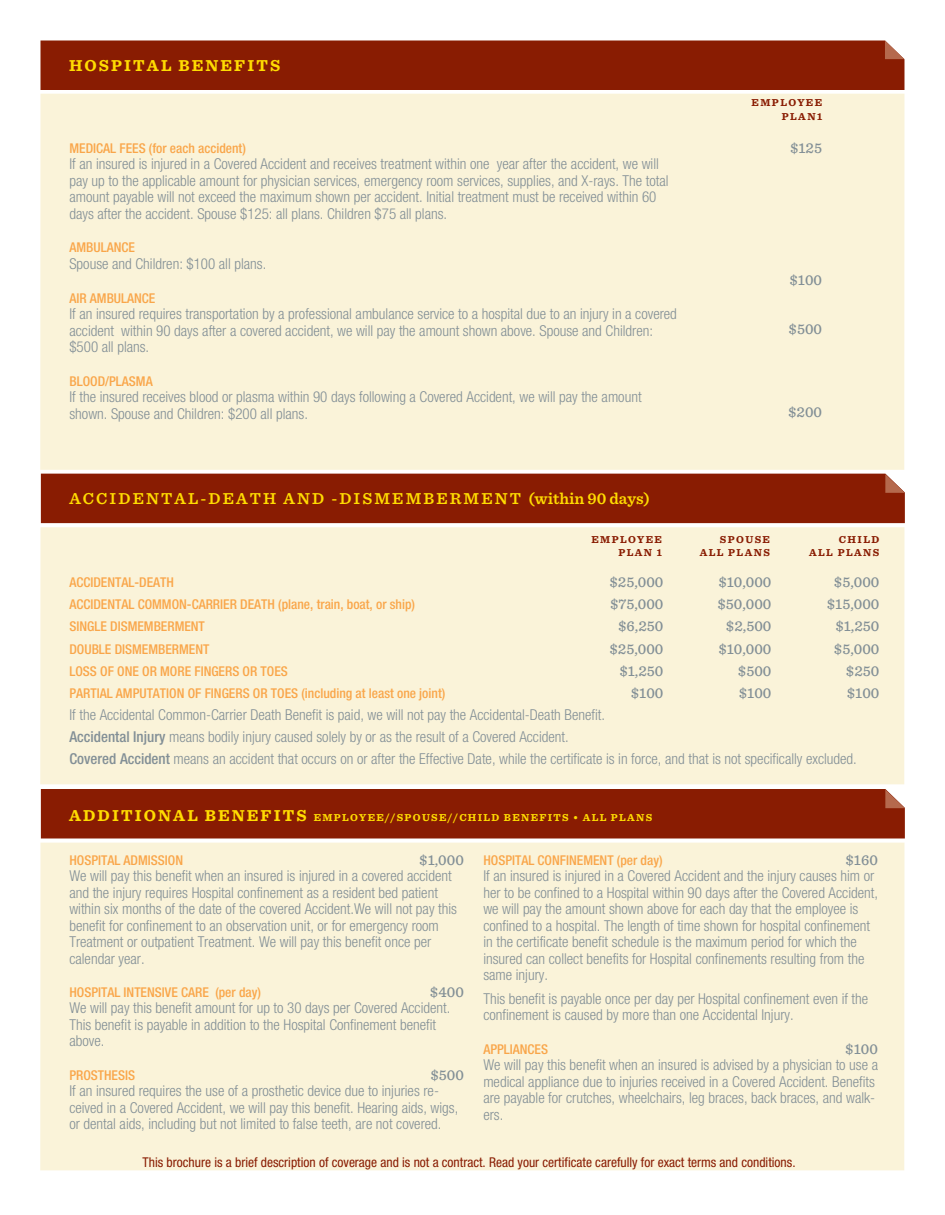
<style>
.page{position:relative;width:945px;height:1215px;background:#fff}
.page>*{position:absolute;margin:0;border:0;box-sizing:border-box;transform-origin:0 0}
.t1{font:600 16.5px "Sentinel";letter-spacing:.125em;color:#ffdc01}
.t2{font:700 16.5px "Sentinel";letter-spacing:.125em;color:#ffdc01}
.t3{font:300 condensed 15px/16.5px "Helvetica Neue LTCE";color:#828f96}
.t4{font:500 15px "Sentinel";color:#828f96}
.t5{font:500 condensed 13.5px "Helvetica Neue LTCE";color:#f9a64a}
.t6{font:condensed 13.5px "Helvetica Neue LTCE";color:#891c02}
.t7{font:700 10.5px "Sentinel";letter-spacing:.125em;color:#ffdc01}
.t8{font:700 10.5px/13.5px "Sentinel";letter-spacing:.135em;color:#891c02;text-align:right}
.s1{font-weight:500}
.s2{font-size:16.5px}
</style>
<div class="page">
<div style="left:40px;top:94px;width:864px;height:376px;background:#faf3d9"></div>
<div style="left:40px;top:527px;width:864px;height:257px;background:#faf3d9"></div>
<div style="left:40px;top:843px;width:864px;height:327px;background:#faf3d9"></div>
<div style="left:40px;top:40px;width:864px;height:50px;background:#891c02"></div>
<div style="left:41px;top:474px;width:864px;height:49px;background:#891c02"></div>
<div style="left:41px;top:789px;width:864px;height:49px;background:#891c02"></div>
<p class="t2" style="left:69px;top:55px;width:213px">HOSPITAL BENEFITS</p>
<p class="t5" style="left:69px;top:140px;width:178px">MEDICAL FEES (for each accident)</p>
<p class="t3" style="left:69px;top:156px;width:601px">If an insured is injured in a Covered Accident and receives treatment within one year after the accident, we will pay up to the applicable amount for physician services, emergency room services, supplies, and X-rays. The total amount payable will not exceed the maximum shown per accident. Initial treatment must be received within 60 days after the accident. Spouse $125: all plans. Children $75 all plans.</p>
<p class="t5" style="left:69px;top:240px;width:67px">AMBULANCE</p>
<p class="t3" style="left:69px;top:255px;width:198px">Spouse and Children: $100 all plans.</p>
<p class="t5" style="left:69px;top:290px;width:87px">AIR AMBULANCE</p>
<p class="t3" style="left:69px;top:306px;width:609px">If an insured requires transportation by a professional ambulance service to a hospital due to an injury in a covered accident within 90 days after a covered accident, we will pay the amount shown above. Spouse and Children: $500 all plans.</p>
<p class="t5" style="left:69px;top:373px;width:85px">BLOOD/PLASMA</p>
<p class="t3" style="left:69px;top:388px;width:574px">If the insured receives blood or plasma within 90 days following a Covered Accident, we will pay the amount shown. Spouse and Children: $200 all plans.</p>
<p class="t1" style="left:69px;top:486px;width:582px">ACCIDENTAL-DEATH AND -DISMEMBERMENT (within 90 days)</p>
<p class="t8" style="left:752px;top:96px;width:72px">EMPLOYEE<br>PLAN1</p>
<p class="t4" style="left:790px;top:136px;width:34px">$125</p>
<p class="t4" style="left:790px;top:268px;width:34px">$100</p>
<p class="t4" style="left:789px;top:318px;width:35px">$500</p>
<p class="t4" style="left:788px;top:400px;width:36px">$200</p>
<p class="t8" style="left:591px;top:532px;width:72px">EMPLOYEE</p>
<p class="t8" style="left:720px;top:532px;width:52px">SPOUSE</p>
<p class="t8" style="left:839px;top:532px;width:42px">CHILD</p>
<p class="t8" style="left:618px;top:546px;width:45px">PLAN 1</p>
<p class="t8" style="left:700px;top:546px;width:72px">ALL PLANS</p>
<p class="t8" style="left:809px;top:546px;width:72px">ALL PLANS</p>
<p class="t5" style="left:69px;top:574px;width:106px">ACCIDENTAL-DEATH</p>
<p class="t4" style="left:609px;top:570px;width:56px">$25,000</p>
<p class="t4" style="left:718px;top:570px;width:55px">$10,000</p>
<p class="t4" style="left:834px;top:570px;width:47px">$5,000</p>
<p class="t5" style="left:69px;top:596px;width:347px">ACCIDENTAL COMMON-CARRIER DEATH (plane, train, boat, or ship)</p>
<p class="t4" style="left:610px;top:593px;width:55px">$75,000</p>
<p class="t4" style="left:717px;top:593px;width:55px">$50,000</p>
<p class="t4" style="left:827px;top:593px;width:54px">$15,000</p>
<p class="t5" style="left:69px;top:619px;width:137px">SINGLE DISMEMBERMENT</p>
<p class="t4" style="left:618px;top:615px;width:47px">$6,250</p>
<p class="t4" style="left:726px;top:615px;width:47px">$2,500</p>
<p class="t4" style="left:835px;top:615px;width:46px">$1,250</p>
<p class="t5" style="left:69px;top:641px;width:141px">DOUBLE DISMEMBERMENT</p>
<p class="t4" style="left:609px;top:637px;width:56px">$25,000</p>
<p class="t4" style="left:718px;top:637px;width:55px">$10,000</p>
<p class="t4" style="left:834px;top:637px;width:47px">$5,000</p>
<p class="t5" style="left:69px;top:663px;width:220px">LOSS OF ONE OR MORE FINGERS OR TOES</p>
<p class="t4" style="left:619px;top:660px;width:46px">$1,250</p>
<p class="t4" style="left:738px;top:660px;width:35px">$500</p>
<p class="t4" style="left:846px;top:660px;width:35px">$250</p>
<p class="t5" style="left:69px;top:686px;width:377px">PARTIAL AMPUTATION OF FINGERS OR TOES (including at least one joint)</p>
<p class="t4" style="left:631px;top:682px;width:34px">$100</p>
<p class="t4" style="left:739px;top:682px;width:34px">$100</p>
<p class="t4" style="left:847px;top:682px;width:34px">$100</p>
<p class="t3" style="left:69px;top:704px;width:789px;line-height:21.9px">If the Accidental Common-Carrier Death Benefit is paid, we will not pay the Accidental-Death Benefit.<br><span class="s1">Accidental Injury</span> means bodily injury caused solely by or as the result of a Covered Accident.<br><span class="s1">Covered Accident</span> means an accident that occurs on or after the Effective Date, while the certificate is in force, and that is not specifically excluded.</p>
<p class="t7" style="left:69px;top:811px;width:585px"><span class="s2">ADDITIONAL BENEFITS</span> EMPLOYEE//SPOUSE//CHILD BENEFITS • ALL PLANS</p>
<p class="t5" style="left:69px;top:852px;width:115px">HOSPITAL ADMISSION</p>
<p class="t4" style="left:419px;top:849px;width:46px">$1,000</p>
<p class="t3" style="left:69px;top:868px;width:389px">We will pay this benefit when an insured is injured in a covered accident and the injury requires Hospital confinement as a resident bed patient within six months of the date of the covered Accident.We will not pay this benefit for confinement to an observation unit, or for emergency room Treatment or outpatient Treatment. We will pay this benefit once per calendar year.</p>
<p class="t5" style="left:69px;top:984px;width:193px">HOSPITAL INTENSIVE CARE (per day)</p>
<p class="t4" style="left:430px;top:981px;width:35px">$400</p>
<p class="t3" style="left:69px;top:1000px;width:383px">We will pay this benefit amount for up to 30 days per Covered Accident.<br>This benefit is payable in addition to the Hospital Confinement benefit above.</p>
<p class="t5" style="left:69px;top:1067px;width:67px">PROSTHESIS</p>
<p class="t4" style="left:430px;top:1063px;width:35px">$500</p>
<p class="t3" style="left:69px;top:1083px;width:390px">If an insured requires the use of a prosthetic device due to injuries re&shy;ceived in a Covered Accident, we will pay this benefit. Hearing aids, wigs, or dental aids, including but not limited to false teeth, are not covered.</p>
<p class="t5" style="left:483px;top:852px;width:181px">HOSPITAL CONFINEMENT (per day)</p>
<p class="t4" style="left:846px;top:849px;width:34px">$160</p>
<p class="t3" style="left:483px;top:868px;width:396px">If an insured is injured in a Covered Accident and the injury causes him or her to be confined to a Hospital within 90 days after the Covered Accident, we will pay the amount shown above for each day that the employee is confined to a hospital. The length of time shown for hospital confinement in the certificate benefit schedule is the maximum period for which the insured can collect benefits for Hospital confinements resulting from the same injury.</p>
<p class="t3" style="left:483px;top:990px;width:386px">This benefit is payable once per day per Hospital confinement even if the confinement is caused by more than one Accidental Injury.</p>
<p class="t5" style="left:483px;top:1041px;width:66px">APPLIANCES</p>
<p class="t4" style="left:845px;top:1037px;width:34px">$100</p>
<p class="t3" style="left:483px;top:1056px;width:396px">We will pay this benefit when an insured is advised by a physician to use a medical appliance due to injuries received in a Covered Accident. Benefits are payable for crutches, wheelchairs, leg braces, back braces, and walk&shy;ers.</p>
<p class="t6" style="left:143px;top:1154px;width:654px">This brochure is a brief description of coverage and is not a contract. Read your certificate carefully for exact terms and conditions.</p>
</div>
